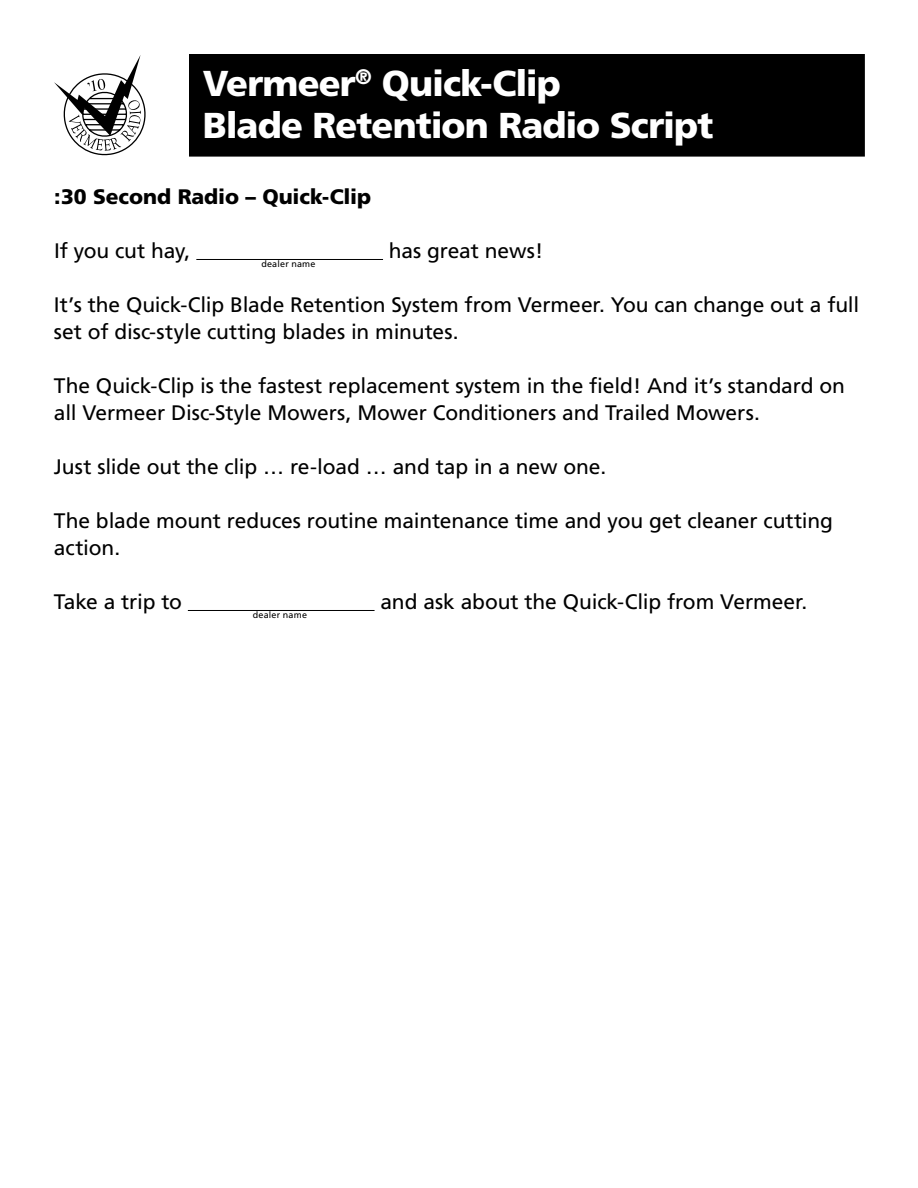
<style>
.page{position:relative;width:918px;height:1188px;background:#fff}
.page>*{position:absolute;margin:0;border:0;box-sizing:border-box;transform-origin:0 0}
.t1{font:900 36px/42px "Frutiger";letter-spacing:-.03em;color:#fff}
.t2{font:21px/27px "Frutiger";letter-spacing:-.005em;color:#000}
.t3{font:900 21px "Frutiger";letter-spacing:-.005em;color:#000}
.t4{font:9px "Frutiger";letter-spacing:.02em;color:#000}
</style>
<div class="page">
<div style="left:190px;top:55px;width:674px;height:101px;background:#000"></div>
<div style="left:189px;top:54px;width:676px;height:103px;border:2px solid #000"></div>
<svg style="left:54px;top:55px;width:92px;height:100px"></svg>
<hr style="left:196px;top:259px;width:187px;height:1px;background:#000">
<hr style="left:188px;top:610px;width:187px;height:1px;background:#000">
<p class="t1" style="left:203px;top:63px;width:512px">Vermeer<sup>®</sup> Quick-Clip<br>Blade Retention Radio Script</p>
<p class="t3" style="left:54px;top:184px;width:319px">:30 Second Radio – Quick-Clip</p>
<p class="t2" style="left:54px;top:237px;width:138px">If you cut hay,</p>
<p class="t4" style="left:261px;top:259px;width:56px">dealer name</p>
<p class="t2" style="left:389px;top:237px;width:156px">has great news!</p>
<p class="t2" style="left:54px;top:291px;width:807px">It’s the Quick-Clip Blade Retention System from Vermeer. You can change out a full set of disc-style cutting blades in minutes.</p>
<p class="t2" style="left:54px;top:372px;width:793px">The Quick-Clip is the fastest replacement system in the field! And it’s standard on all Vermeer Disc-Style Mowers, Mower Conditioners and Trailed Mowers.</p>
<p class="t2" style="left:54px;top:453px;width:554px">Just slide out the clip … re-load … and tap in a new one.</p>
<p class="t2" style="left:54px;top:507px;width:781px">The blade mount reduces routine maintenance time and you get cleaner cutting action.</p>
<p class="t2" style="left:54px;top:588px;width:130px">Take a trip to</p>
<p class="t4" style="left:253px;top:610px;width:56px">dealer name</p>
<p class="t2" style="left:380px;top:588px;width:429px">and ask about the Quick-Clip from Vermeer.</p>
</div>
